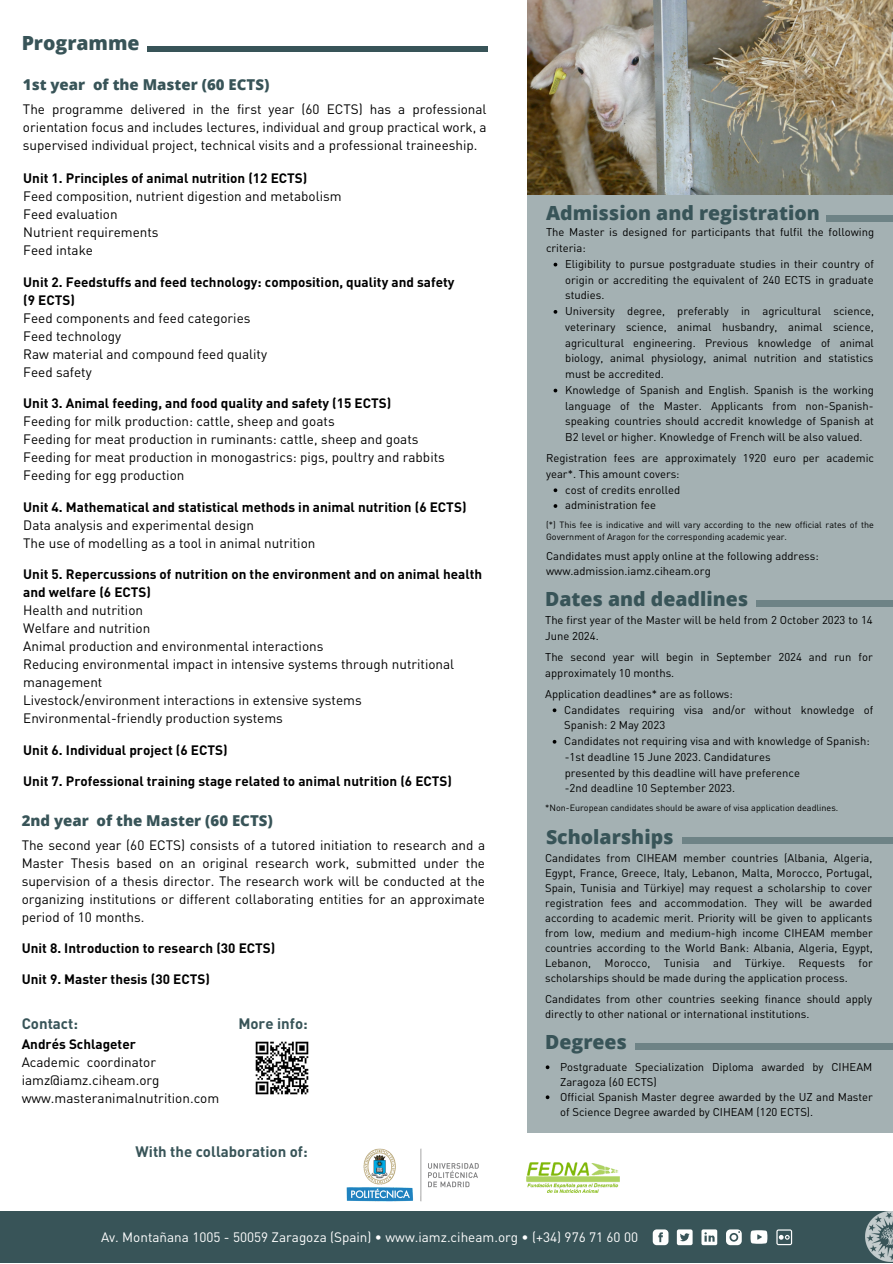
<style>
.page{position:relative;width:893px;height:1264px;background:#fff}
.page>*{position:absolute;margin:0;border:0;box-sizing:border-box;transform-origin:0 0}
.t1{font:800 19.5px "Open Sans";color:#385458}
.t2{font:800 15px "Open Sans";color:#385458}
.t3{font:700 15px "DIN";color:#385458}
.t4{font:13.5px/18px "DIN";color:#000}
.t5{font:700 13.5px/18px "DIN";color:#000}
.t6{font:13.5px "DIN";color:#fff}
.t7{font:11.25px/15.8px "DIN";color:#000}
.t8{font:9px/12px "DIN";color:#000}
</style>
<div class="page">
<div style="left:527px;top:194px;width:365px;height:938px;background:#a4b1b3"></div>
<img style="left:527px;top:0;width:365px;height:194px">
<div style="left:147px;top:46px;width:340px;height:6px;background:#385458"></div>
<div style="left:0;top:1211px;width:892px;height:51px;background:#385458"></div>
<svg style="left:652px;top:1229px;width:16px;height:16px"></svg>
<svg style="left:676px;top:1229px;width:16px;height:16px"></svg>
<svg style="left:701px;top:1229px;width:16px;height:16px"></svg>
<svg style="left:726px;top:1229px;width:15px;height:16px"></svg>
<svg style="left:750px;top:1230px;width:17px;height:13px"></svg>
<svg style="left:776px;top:1229px;width:16px;height:16px"></svg>
<img style="left:865px;top:1211px;width:27px;height:50px">
<div style="left:825px;top:215px;width:67px;height:6px;background:#6e8386"></div>
<div style="left:682px;top:838px;width:210px;height:6px;background:#6e8386"></div>
<div style="left:756px;top:600px;width:136px;height:6px;background:#6e8386"></div>
<div style="left:635px;top:1043px;width:257px;height:6px;background:#6e8386"></div>
<img style="left:526px;top:1162px;width:93px;height:31px">
<img style="left:346px;top:1148px;width:133px;height:54px">
<img style="left:255px;top:1041px;width:54px;height:54px">
<svg style="left:553px;top:263px;width:4px;height:3px"></svg>
<svg style="left:553px;top:310px;width:4px;height:4px"></svg>
<svg style="left:553px;top:389px;width:4px;height:3px"></svg>
<svg style="left:553px;top:488px;width:4px;height:4px"></svg>
<svg style="left:553px;top:504px;width:4px;height:4px"></svg>
<svg style="left:552px;top:708px;width:4px;height:4px"></svg>
<svg style="left:545px;top:1065px;width:4px;height:4px"></svg>
<svg style="left:545px;top:1095px;width:4px;height:4px"></svg>
<h1 class="t1" style="left:22px;top:29px;width:119px">Programme</h1>
<h2 class="t2" style="left:23px;top:74px;width:248px">1st year of the Master (60 ECTS)</h2>
<p class="t4" style="left:23px;top:100px;width:465px;text-align:justify">The programme delivered in the first year (60 ECTS) has a professional orientation focus and includes lectures, individual and group practical work, a supervised individual project, technical visits and a professional traineeship.</p>
<p class="t5" style="left:23px;top:169px;width:286px">Unit 1. Principles of animal nutrition (12 ECTS)</p>
<p class="t4" style="left:23px;top:187px;width:320px">Feed composition, nutrient digestion and metabolism<br>Feed evaluation<br>Nutrient requirements<br>Feed intake</p>
<p class="t5" style="left:23px;top:272px;width:433px">Unit 2. Feedstuffs and feed technology: composition, quality and safety (9 ECTS)</p>
<p class="t4" style="left:23px;top:309px;width:245px">Feed components and feed categories<br>Feed technology<br>Raw material and compound feed quality<br>Feed safety</p>
<p class="t5" style="left:23px;top:394px;width:369px">Unit 3. Animal feeding, and food quality and safety (15 ECTS)</p>
<p class="t4" style="left:23px;top:412px;width:423px">Feeding for milk production: cattle, sheep and goats<br>Feeding for meat production in ruminants: cattle, sheep and goats Feeding for meat production in monogastrics: pigs, poultry and rabbits Feeding for egg production</p>
<p class="t5" style="left:23px;top:497px;width:445px">Unit 4. Mathematical and statistical methods in animal nutrition (6 ECTS)</p>
<p class="t4" style="left:23px;top:515px;width:294px">Data analysis and experimental design<br>The use of modelling as a tool in animal nutrition</p>
<p class="t5" style="left:23px;top:565px;width:460px">Unit 5. Repercussions of nutrition on the environment and on animal health and welfare (6 ECTS)</p>
<p class="t4" style="left:23px;top:601px;width:432px">Health and nutrition<br>Welfare and nutrition<br>Animal production and environmental interactions<br>Reducing environmental impact in intensive systems through nutritional management<br>Livestock/environment interactions in extensive systems Environmental-friendly production systems</p>
<p class="t5" style="left:23px;top:740px;width:206px">Unit 6. Individual project (6 ECTS)</p>
<p class="t5" style="left:23px;top:771px;width:430px">Unit 7. Professional training stage related to animal nutrition (6 ECTS)</p>
<h2 class="t2" style="left:22px;top:809px;width:253px">2nd year of the Master (60 ECTS)</h2>
<p class="t4" style="left:22px;top:835px;width:465px;text-align:justify">The second year (60 ECTS) consists of a tutored initiation to research and a Master Thesis based on an original research work, submitted under the supervision of a thesis director. The research work will be conducted at the organizing institutions or different collaborating entities for an approximate period of 10 months.</p>
<p class="t5" style="left:22px;top:939px;width:255px">Unit 8. Introduction to research (30 ECTS)</p>
<p class="t5" style="left:22px;top:969px;width:190px">Unit 9. Master thesis (30 ECTS)</p>
<h2 class="t3" style="left:22px;top:1014px;width:58px">Contact:</h2>
<h2 class="t3" style="left:238px;top:1014px;width:71px">More info:</h2>
<p class="t5" style="left:22px;top:1034px;width:116px">Andrés Schlageter</p>
<p class="t4" style="left:22px;top:1052px;width:199px">Academic coordinator iamz@iamz.ciheam.org www.masteranimalnutrition.com</p>
<h2 class="t3" style="left:136px;top:1142px;width:174px">With the collaboration of:</h2>
<h1 class="t1" style="left:546px;top:199px;width:275px">Admission and registration</h1>
<p class="t7" style="left:546px;top:224px;width:329px">The Master is designed for participants that fulfil the following criteria:</p>
<p class="t7" style="left:565px;top:256px;width:310px">Eligibility to pursue postgraduate studies in their country of origin or accrediting the equivalent of 240 ECTS in graduate studies.<br>University degree, preferably in agricultural science, veterinary science, animal husbandry, animal science, agricultural engineering. Previous knowledge of animal biology, animal physiology, animal nutrition and statistics must be accredited.<br>Knowledge of Spanish and English. Spanish is the working language of the Master. Applicants from non-Spanish&shy;speaking countries should accredit knowledge of Spanish at B2 level or higher. Knowledge of French will be also valued.</p>
<p class="t7" style="left:546px;top:450px;width:329px">Registration fees are approximately 1920 euro per academic year*. This amount covers:</p>
<p class="t7" style="left:565px;top:481px;width:116px">cost of credits enrolled administration fee</p>
<p class="t8" style="left:546px;top:518px;width:329px">(*) This fee is indicative and will vary according to the new official rates of the<br>Government of Aragon for the corresponding academic year.</p>
<p class="t7" style="left:546px;top:547px;width:274px">Candidates must apply online at the following address: www.admission.iamz.ciheam.org</p>
<h1 class="t1" style="left:545px;top:585px;width:204px">Dates and deadlines</h1>
<p class="t7" style="left:545px;top:612px;width:329px">The first year of the Master will be held from 2 October 2023 to 14<br>June 2024.</p>
<p class="t7" style="left:545px;top:649px;width:329px">The second year will begin in September 2024 and run for approximately 10 months.</p>
<p class="t7" style="left:545px;top:685px;width:189px">Application deadlines* are as follows:</p>
<p class="t7" style="left:564px;top:701px;width:310px">Candidates requiring visa and/or without knowledge of<br>Spanish: 2 May 2023<br>Candidates not requiring visa and with knowledge of Spanish:</p>
<p class="t7" style="left:564px;top:748px;width:237px">-1st deadline 15 June 2023. Candidatures presented by this deadline will have preference -2nd deadline 10 September 2023.</p>
<p class="t8" style="left:545px;top:801px;width:294px">*Non-European candidates should be aware of visa application deadlines.</p>
<h1 class="t1" style="left:546px;top:822px;width:129px">Scholarships</h1>
<p class="t7" style="left:545px;top:850px;width:329px;line-height:15px;text-align:justify">Candidates from CIHEAM member countries (Albania, Algeria, Egypt, France, Greece, Italy, Lebanon, Malta, Morocco, Portugal, Spain, Tunisia and Türkiye) may request a scholarship to cover registration fees and accommodation. They will be awarded according to academic merit. Priority will be given to applicants from low, medium and medium-high income CIHEAM member countries according to the World Bank: Albania, Algeria, Egypt, Lebanon, Morocco, Tunisia and Türkiye. Requests for scholarships should be made during the application process.</p>
<p class="t7" style="left:545px;top:991px;width:329px;line-height:15px">Candidates from other countries seeking finance should apply directly to other national or international institutions.</p>
<h1 class="t1" style="left:545px;top:1027px;width:83px">Degrees</h1>
<p class="t7" style="left:560px;top:1059px;width:314px;line-height:15px">Postgraduate Specialization Diploma awarded by CIHEAM Zaragoza (60 ECTS)<br>Official Spanish Master degree awarded by the UZ and Master of Science Degree awarded by CIHEAM (120 ECTS).</p>
<p class="t6" style="left:101px;top:1228px;width:538px">Av. Montañana 1005 - 50059 Zaragoza (Spain) • www.iamz.ciheam.org • (+34) 976 71 60 00</p>
</div>
